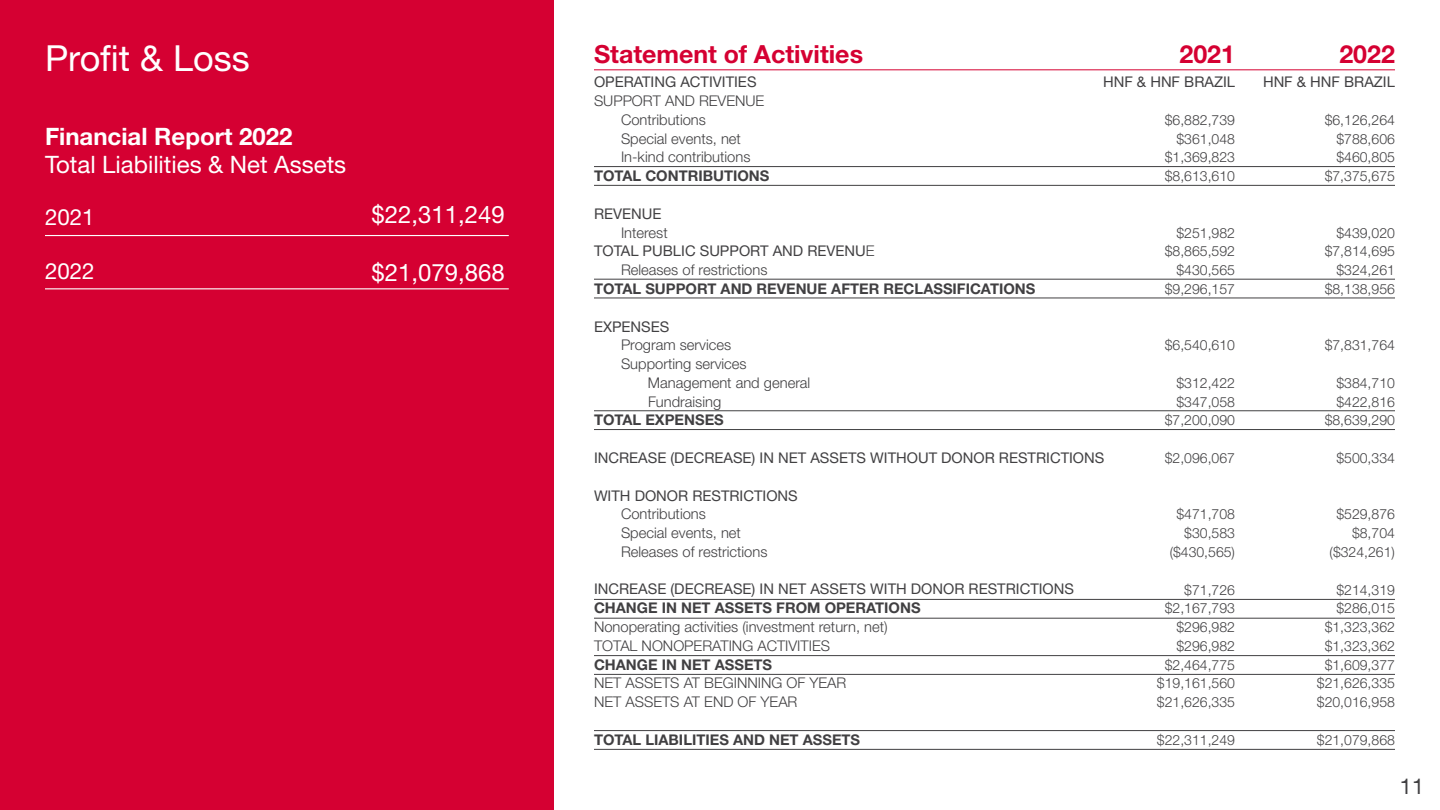
<style>
.page{position:relative;width:1440px;height:810px;background:#fff}
.page>*{position:absolute;margin:0;border:0;box-sizing:border-box;transform-origin:0 0}
.t1{font:36px "Helvetica Neue LT Std";color:#fff}
.t2{font:700 24.97px "Helvetica Neue LT Std";color:#d50032}
.t3{font:24px "Helvetica Neue LT Std";color:#fff}
.t4{font:700 24px "Helvetica Neue LT Std";color:#fff}
.t5{font:22.35px "Helvetica Neue LT Std";color:#fff}
.t6{font:21.6px "Helvetica Neue LT Std";color:#414042}
.t7{font:300 14.77px/18.8px "Helvetica Neue LT Std";color:#414042}
.t8{font:14.77px "Helvetica Neue LT Std";color:#414042}
.t9{font:700 14.77px "Helvetica Neue LT Std";color:#414042}
.t10{font:300 14.02px/18.8px "Helvetica Neue LT Std";color:#414042;text-align:right}
.s1{font-weight:300}
</style>
<div class="page">
<div style="left:0;top:0;width:554px;height:810px;background:#d50032"></div>
<hr style="left:45px;top:235px;width:464px;height:1px;background:#fff">
<hr style="left:45px;top:288px;width:464px;height:1px;background:#fff">
<hr style="left:594px;top:166px;width:801px;height:1px;background:#414042">
<hr style="left:594px;top:279px;width:801px;height:1px;background:#414042">
<hr style="left:594px;top:411px;width:801px;height:1px;background:#414042">
<hr style="left:594px;top:599px;width:801px;height:1px;background:#414042">
<hr style="left:594px;top:655px;width:801px;height:1px;background:#414042">
<hr style="left:594px;top:730px;width:801px;height:1px;background:#414042">
<hr style="left:594px;top:69px;width:801px;height:1px;background:#d50032">
<hr style="left:594px;top:185px;width:801px;height:1px;background:#414042">
<hr style="left:594px;top:298px;width:801px;height:1px;background:#414042">
<hr style="left:594px;top:429px;width:801px;height:1px;background:#414042">
<hr style="left:594px;top:618px;width:801px;height:1px;background:#414042">
<hr style="left:594px;top:674px;width:801px;height:1px;background:#414042">
<hr style="left:594px;top:749px;width:801px;height:1px;background:#414042">
<h1 class="t1" style="left:45px;top:36px;width:206px">Profit &amp; Loss</h1>
<h3 class="t4" style="left:45px;top:121px;width:249px">Financial Report 2022</h3>
<h3 class="t3" style="left:45px;top:151px;width:303px">Total Liabilities &amp; Net Assets</h3>
<h3 class="t5" style="left:45px;top:204px;width:51px">2021</h3>
<h3 class="t5" style="left:45px;top:257px;width:51px">2022</h3>
<h3 class="t3" style="left:372px;top:201px;width:135px">$22,311,249</h3>
<h3 class="t3" style="left:372px;top:258px;width:135px">$21,079,868</h3>
<h2 class="t2" style="left:594px;top:38px;width:271px">Statement of Activities</h2>
<h2 class="t2" style="left:1179px;top:38px;width:57px">2021</h2>
<h2 class="t2" style="left:1339px;top:38px;width:57px">2022</h2>
<p class="t8" style="left:594px;top:73px;width:164px">OPERATING ACTIVITIES</p>
<p class="t7" style="left:621px;top:91px;width:145px;text-indent:-27px">SUPPORT AND REVENUE<br>Contributions<br>Special events, net<br>In-kind contributions</p>
<p class="t9" style="left:594px;top:167px;width:177px">TOTAL CONTRIBUTIONS</p>
<p class="t8" style="left:594px;top:205px;width:69px">REVENUE</p>
<p class="t7" style="left:621px;top:223px;width:48px">Interest</p>
<p class="t8" style="left:594px;top:242px;width:282px">TOTAL PUBLIC SUPPORT AND REVENU<span class="s1">E</span></p>
<p class="t7" style="left:621px;top:260px;width:148px">Releases of restrictions</p>
<p class="t9" style="left:594px;top:280px;width:443px">TOTAL SUPPORT AND REVENUE AFTER RECLASSIFICATIONS</p>
<p class="t8" style="left:594px;top:317px;width:77px">EXPENSES</p>
<p class="t7" style="left:621px;top:335px;width:112px">Program services</p>
<p class="t7" style="left:621px;top:354px;width:127px">Supporting services</p>
<p class="t7" style="left:648px;top:373px;width:164px">Management and general</p>
<p class="t7" style="left:648px;top:392px;width:75px">Fundraising</p>
<p class="t9" style="left:594px;top:411px;width:131px">TOTAL EXPENSES</p>
<p class="t8" style="left:594px;top:449px;width:512px">INCREASE (DECREASE) IN NET ASSETS WITHOUT DONOR RESTRICTIONS</p>
<p class="t8" style="left:594px;top:486px;width:205px">WITH DONOR RESTRICTIONS</p>
<p class="t7" style="left:621px;top:504px;width:148px">Contributions<br>Special events, net<br>Releases of restrictions</p>
<p class="t8" style="left:594px;top:580px;width:482px">INCREASE (DECREASE) IN NET ASSETS WITH DONOR RESTRICTIONS</p>
<p class="t9" style="left:594px;top:599px;width:328px">CHANGE IN NET ASSETS FROM OPERATIONS</p>
<p class="t7" style="left:594px;top:617px;width:295px">Nonoperating activities (investment return, net)<br>TOTAL NONOPERATING ACTIVITIES</p>
<p class="t9" style="left:594px;top:655px;width:180px">CHANGE IN NET ASSETS</p>
<p class="t7" style="left:594px;top:673px;width:254px">NET ASSETS AT BEGINNING OF YEAR<br>NET ASSETS AT END OF YEAR</p>
<p class="t9" style="left:594px;top:730px;width:268px">TOTAL LIABILITIES AND NET ASSETS</p>
<p class="t8" style="left:1103px;top:73px;width:133px">HNF &amp; HNF BRAZIL</p>
<p class="t10" style="left:1165px;top:110px;width:72px">$6,882,739 $361,048 $1,369,823 $8,613,610</p>
<p class="t10" style="left:1165px;top:223px;width:72px">$251,982 $8,865,592 $430,565 $9,296,157</p>
<p class="t10" style="left:1165px;top:336px;width:72px">$6,540,610</p>
<p class="t10" style="left:1165px;top:373px;width:72px">$312,422 $347,058 $7,200,090</p>
<p class="t10" style="left:1165px;top:448px;width:72px">$2,096,067</p>
<p class="t10" style="left:1170px;top:505px;width:67px">$471,708 $30,583 ($430,565)</p>
<p class="t10" style="left:1157px;top:580px;width:80px">$71,726 $2,167,793 $296,982 $296,982 $2,464,775 $19,161,560 $21,626,335</p>
<p class="t10" style="left:1157px;top:730px;width:80px">$22,311,249</p>
<p class="t8" style="left:1263px;top:73px;width:133px">HNF &amp; HNF BRAZIL</p>
<p class="t10" style="left:1325px;top:110px;width:72px">$6,126,264 $788,606 $460,805 $7,375,675</p>
<p class="t10" style="left:1325px;top:223px;width:72px">$439,020 $7,814,695 $324,261 $8,138,956</p>
<p class="t10" style="left:1325px;top:336px;width:72px">$7,831,764</p>
<p class="t10" style="left:1325px;top:373px;width:72px">$384,710 $422,816 $8,639,290</p>
<p class="t10" style="left:1336px;top:448px;width:60px">$500,334</p>
<p class="t10" style="left:1330px;top:505px;width:67px">$529,876 $8,704 ($324,261)</p>
<p class="t10" style="left:1317px;top:580px;width:80px">$214,319 $286,015 $1,323,362 $1,323,362 $1,609,377 $21,626,335 $20,016,958</p>
<p class="t10" style="left:1317px;top:730px;width:80px">$21,079,868</p>
<h3 class="t6" style="left:1400px;top:773px;width:26px">11</h3>
</div>
